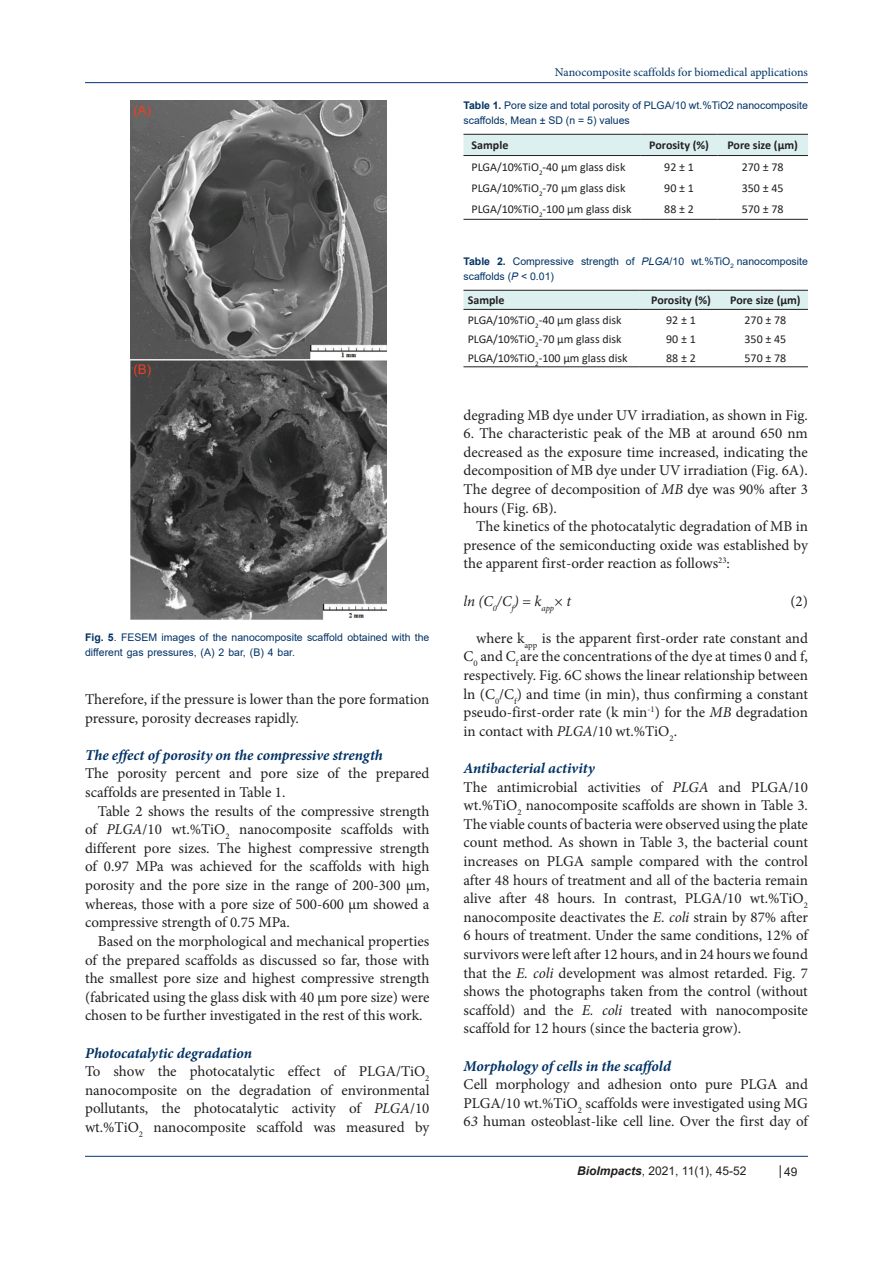
<style>
.page{position:relative;width:893px;height:1263px;background:#fff}
.page>*{position:absolute;margin:0;border:0;box-sizing:border-box;transform-origin:0 0}
.gmail-msgenfontstyle{font:15px/18.6px "Minion Pro";color:#231f20;text-align:justify}
.heading_1{font:italic 700 15px "Minion Pro";letter-spacing:-.005em;color:#003264}
.t1{font:italic 15px "Minion Pro";color:#231f20}
.t2{font:13.35px "Arial";color:#ef3e22}
.t3{font:12px "Calibri";color:#231f20}
.t4{font:700 12px "Calibri";color:#231f20}
.t5{font:12px "Minion Pro";letter-spacing:-.005em;color:#003466}
.t6{font:12px "Arial";color:#231f20}
.MSG_EN_FONT_STYLE_NA{font:10.5px/15px "Arial";color:#003264}
.s1{font-weight:700}
.s2{font-style:italic}
.s3{font-weight:700;font-style:italic}
</style>
<div class="page">
<hr style="left:85px;top:82px;width:723px;height:1px;background:#053278">
<hr style="left:85px;top:1156px;width:723px;height:1px;background:#053278">
<svg style="left:780px;top:1165px;width:1px;height:13px"></svg>
<img style="left:131px;top:101px;width:256px;height:519px">
<div style="left:463px;top:291px;width:345px;height:18px;background:#dcf0f0"></div>
<hr style="left:463px;top:290px;width:176px;height:1px;background:#231f20">
<hr style="left:639px;top:290px;width:84px;height:1px;background:#231f20">
<hr style="left:723px;top:290px;width:85px;height:1px;background:#231f20">
<hr style="left:463px;top:309px;width:176px;height:1px;background:#231f20">
<hr style="left:639px;top:309px;width:84px;height:1px;background:#231f20">
<hr style="left:723px;top:309px;width:85px;height:1px;background:#231f20">
<hr style="left:463px;top:366px;width:176px;height:1px;background:#231f20">
<hr style="left:639px;top:366px;width:84px;height:1px;background:#231f20">
<hr style="left:723px;top:366px;width:85px;height:1px;background:#231f20">
<div style="left:463px;top:135px;width:345px;height:20px;background:#dcf0f0"></div>
<hr style="left:463px;top:134px;width:178px;height:1px;background:#231f20">
<hr style="left:641px;top:134px;width:76px;height:1px;background:#231f20">
<hr style="left:717px;top:134px;width:91px;height:1px;background:#231f20">
<hr style="left:463px;top:155px;width:178px;height:1px;background:#231f20">
<hr style="left:641px;top:155px;width:76px;height:1px;background:#231f20">
<hr style="left:717px;top:155px;width:91px;height:1px;background:#231f20">
<hr style="left:463px;top:219px;width:178px;height:1px;background:#231f20">
<hr style="left:641px;top:219px;width:76px;height:1px;background:#231f20">
<hr style="left:717px;top:219px;width:91px;height:1px;background:#231f20">
<p class="t2" style="left:134px;top:102px;width:19px">(A)</p>
<p class="t2" style="left:134px;top:360px;width:19px">(B)</p>
<p class="MSG_EN_FONT_STYLE_NA" style="left:85px;top:630px;width:346px"><span class="s1">Fig. 5</span>. FESEM images of the nanocomposite scaffold obtained with the different gas pressures, (A) 2 bar, (B) 4 bar.</p>
<p class="gmail-msgenfontstyle" style="left:85px;top:690px;width:346px">Therefore, if the pressure is lower than the pore formation pressure, porosity decreases rapidly.</p>
<p class="heading_1" style="left:85px;top:744px;width:299px">The effect of porosity on the compressive strength</p>
<p class="gmail-msgenfontstyle" style="left:85px;top:764px;width:346px">The porosity percent and pore size of the prepared scaffolds are presented in Table 1.</p>
<p class="gmail-msgenfontstyle" style="left:85px;top:802px;width:346px;text-indent:13px">Table 2 shows the results of the compressive strength of <span class="s2">PLGA</span>/10 wt.%TiO<sub>2</sub> nanocomposite scaffolds with different pore sizes. The highest compressive strength of 0.97 MPa was achieved for the scaffolds with high porosity and the pore size in the range of 200-300 µm, whereas, those with a pore size of 500-600 µm showed a compressive strength of 0.75 MPa.</p>
<p class="gmail-msgenfontstyle" style="left:85px;top:932px;width:346px;text-indent:13px">Based on the morphological and mechanical properties of the prepared scaffolds as discussed so far, those with the smallest pore size and highest compressive strength (fabricated using the glass disk with 40 µm pore size) were chosen to be further investigated in the rest of this work.</p>
<p class="heading_1" style="left:85px;top:1042px;width:169px">Photocatalytic degradation</p>
<p class="gmail-msgenfontstyle" style="left:85px;top:1062px;width:346px">To show the photocatalytic effect of PLGA/TiO<sub>2 </sub>nanocomposite on the degradation of environmental pollutants, the photocatalytic activity of <span class="s2">PLGA</span>/10 wt.%TiO<sub>2</sub> nanocomposite scaffold was measured by</p>
<p class="t5" style="left:555px;top:64px;width:254px">Nanocomposite scaffolds for biomedical applications</p>
<p class="MSG_EN_FONT_STYLE_NA" style="left:463px;top:97px;width:346px"><span class="s1">Table 1.</span> Pore size and total porosity of PLGA/10 wt.%TiO2 nanocomposite scaffolds, Mean ± SD (n = 5) values</p>
<p class="t4" style="left:472px;top:137px;width:38px">Sample</p>
<p class="t4" style="left:649px;top:137px;width:61px">Porosity (%)</p>
<p class="t4" style="left:727px;top:137px;width:72px">Pore size (μm)</p>
<p class="t3" style="left:472px;top:159px;width:155px">PLGA/10%TiO<sub>2</sub>-40 µm glass disk</p>
<p class="t3" style="left:664px;top:159px;width:31px">92 ± 1</p>
<p class="t3" style="left:742px;top:159px;width:43px">270 ± 78</p>
<p class="t3" style="left:472px;top:180px;width:155px">PLGA/10%TiO<sub>2</sub>-70 µm glass disk</p>
<p class="t3" style="left:664px;top:180px;width:31px">90 ± 1</p>
<p class="t3" style="left:742px;top:180px;width:43px">350 ± 45</p>
<p class="t3" style="left:472px;top:201px;width:161px">PLGA/10%TiO<sub>2</sub>-100 µm glass disk</p>
<p class="t3" style="left:664px;top:201px;width:31px">88 ± 2</p>
<p class="t3" style="left:742px;top:201px;width:43px">570 ± 78</p>
<p class="MSG_EN_FONT_STYLE_NA" style="left:463px;top:253px;width:346px"><span class="s1">Table 2.</span> Compressive strength of <span class="s2">PLGA</span>/10 wt.%TiO<sub>2</sub> nanocomposite scaffolds (<span class="s2">P</span> &lt; 0.01)</p>
<p class="t4" style="left:468px;top:292px;width:38px">Sample</p>
<p class="t4" style="left:651px;top:292px;width:61px">Porosity (%)</p>
<p class="t4" style="left:730px;top:292px;width:72px">Pore size (μm)</p>
<p class="t3" style="left:468px;top:311px;width:155px">PLGA/10%TiO<sub>2</sub>-40 µm glass disk</p>
<p class="t3" style="left:666px;top:311px;width:31px">92 ± 1</p>
<p class="t3" style="left:744px;top:311px;width:43px">270 ± 78</p>
<p class="t3" style="left:468px;top:330px;width:155px">PLGA/10%TiO<sub>2</sub>-70 µm glass disk</p>
<p class="t3" style="left:666px;top:330px;width:31px">90 ± 1</p>
<p class="t3" style="left:744px;top:330px;width:43px">350 ± 45</p>
<p class="t3" style="left:468px;top:349px;width:161px">PLGA/10%TiO<sub>2</sub>-100 µm glass disk</p>
<p class="t3" style="left:666px;top:349px;width:31px">88 ± 2</p>
<p class="t3" style="left:744px;top:349px;width:43px">570 ± 78</p>
<p class="gmail-msgenfontstyle" style="left:463px;top:406px;width:346px">degrading MB dye under UV irradiation, as shown in Fig.</p>
<p class="gmail-msgenfontstyle" style="left:463px;top:424px;width:346px">6. The characteristic peak of the MB at around 650 nm decreased as the exposure time increased, indicating the decomposition of MB dye under UV irradiation (Fig. 6A).<br>The degree of decomposition of <span class="s2">MB</span> dye was 90% after 3 hours (Fig. 6B).</p>
<p class="gmail-msgenfontstyle" style="left:463px;top:517px;width:346px;text-indent:13px">The kinetics of the photocatalytic degradation of MB in presence of the semiconducting oxide was established by the apparent first-order reaction as follows<sup>23</sup>:</p>
<p class="t1" style="left:463px;top:590px;width:109px">ln (C<sub>0</sub>/C<sub>f</sub>) = k<sub>app</sub>× t</p>
<p class="gmail-msgenfontstyle" style="left:790px;top:592px;width:19px">(2)</p>
<p class="gmail-msgenfontstyle" style="left:463px;top:629px;width:346px;text-indent:13px">where k<sub>app</sub> is the apparent first-order rate constant and C<sub>0</sub> and C<sub>f</sub> are the concentrations of the dye at times 0 and f, respectively. Fig. 6C shows the linear relationship between ln (C<sub>0</sub>/C<sub>f</sub>) and time (in min), thus confirming a constant pseudo-first-order rate (k min<sup>-1</sup>) for the <span class="s2">MB</span> degradation in contact with <span class="s2">PLGA</span>/10 wt.%TiO<sub>2</sub>.</p>
<p class="heading_1" style="left:463px;top:757px;width:133px">Antibacterial activity</p>
<p class="gmail-msgenfontstyle" style="left:463px;top:778px;width:346px">The antimicrobial activities of <span class="s2">PLGA</span> and PLGA/10 wt.%TiO<sub>2</sub> nanocomposite scaffolds are shown in Table 3.<br>The viable counts of bacteria were observed using the plate count method. As shown in Table 3, the bacterial count increases on PLGA sample compared with the control after 48 hours of treatment and all of the bacteria remain alive after 48 hours. In contrast, PLGA/10 wt.%TiO<sub>2 </sub>nanocomposite deactivates the <span class="s2">E. coli</span> strain by 87% after 6 hours of treatment. Under the same conditions, 12% of survivors were left after 12 hours, and in 24 hours we found that the <span class="s2">E. coli</span> development was almost retarded. Fig. 7 shows the photographs taken from the control (without scaffold) and the <span class="s2">E. coli</span> treated with nanocomposite scaffold for 12 hours (since the bacteria grow).</p>
<p class="heading_1" style="left:463px;top:1055px;width:209px">Morphology of cells in the scaffold</p>
<p class="gmail-msgenfontstyle" style="left:463px;top:1075px;width:346px">Cell morphology and adhesion onto pure PLGA and PLGA/10 wt.%TiO<sub>2</sub> scaffolds were investigated using MG 6<span class="s2">3</span> human osteoblast-like cell line. Over the first day of</p>
<p class="t6" style="left:577px;top:1163px;width:171px"><span class="s3">BioImpacts</span>, 2021, 11(1), 45-52</p>
<p class="t6" style="left:784px;top:1164px;width:15px">49</p>
</div>
